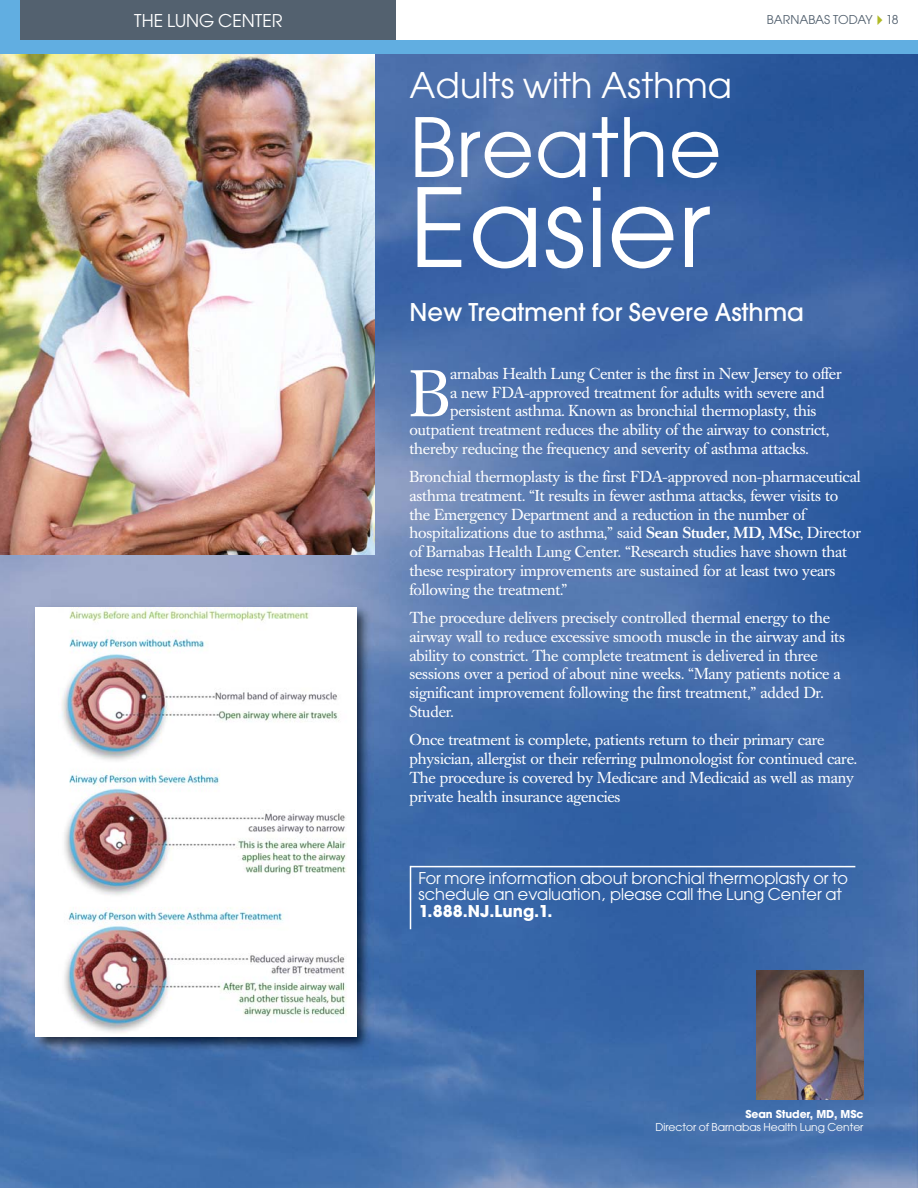
<style>
.page{position:relative;width:918px;height:1188px;background:#fff}
.page>*{position:absolute;margin:0;border:0;box-sizing:border-box;transform-origin:0 0}
.t1{font:120px "Avant Garde";letter-spacing:.01em;color:#fff}
.t2{font:90px "Avant Garde";letter-spacing:.01em;color:#fff}
.t3{font:65.25px "Caslon Book BE";color:#fff}
.t4{font:39px "Avant Garde";letter-spacing:.01em;color:#fff}
.t5{font:27px "Avant Garde Mdm";color:#fff}
.t6{font:19.5px "Avant Garde";color:#fff}
.t7{font:18px/16.5px "Avant Garde";color:#fff}
.t8{font:18px "Avant Garde Bld";color:#fff}
.t9{font:15.75px/18.8px "Caslon Book BE";letter-spacing:-.01em;color:#fff}
.t10{font:13.5px "Avant Garde";color:#53616f}
.t11{font:12px "Avant Garde";color:#fff}
.t12{font:12px "Avant Garde Bld";letter-spacing:-.01em;color:#fff}
.s1{font-weight:500}
</style>
<div class="page">
<img style="left:0;top:54px;width:918px;height:1134px">
<img style="left:29px;top:590px;width:349px;height:469px">
<img style="left:36px;top:607px;width:321px;height:430px">
<div style="left:18px;top:0;width:378px;height:40px;background:#53616f"></div>
<div style="left:0;top:0;width:19px;height:40px;background:#61aee1"></div>
<img style="left:0;top:54px;width:374px;height:500px">
<img style="left:913px;top:530px;width:5px;height:658px">
<hr style="left:411px;top:866px;width:444px;height:1px;background:#fff">
<hr style="left:410px;top:866px;width:1px;height:63px;background:#fff">
<img style="left:756px;top:970px;width:108px;height:130px">
<div style="left:0;top:40px;width:918px;height:14px;background:#61aee1"></div>
<p class="t6" style="left:134px;top:14px;width:150px">THE LUNG CENTER</p>
<p class="t10" style="left:767px;top:15px;width:133px">BARNABAS TODAY 18</p>
<h3 class="t4" style="left:410px;top:72px;width:324px">Adults with Asthma</h3>
<h2 class="t2" style="left:410px;top:117px;width:314px">Breathe</h2>
<h1 class="t1" style="left:410px;top:187px;width:303px">Easier</h1>
<h3 class="t5" style="left:410px;top:303px;width:396px">New Treatment for Severe Asthma</h3>
<h3 class="t3" style="left:410px;top:367px;width:42px">B</h3>
<p class="t9" style="left:450px;top:366px;width:393px">arnabas Health Lung Center is the first in New Jersey to offer</p>
<p class="t9" style="left:450px;top:384px;width:376px">a new FDA-approved treatment for adults with severe and</p>
<p class="t9" style="left:450px;top:403px;width:368px">persistent asthma. Known as bronchial thermoplasty, this</p>
<p class="t9" style="left:410px;top:422px;width:421px">outpatient treatment reduces the ability of the airway to constrict,</p>
<p class="t9" style="left:410px;top:441px;width:401px">thereby reducing the frequency and severity of asthma attacks.</p>
<p class="t9" style="left:410px;top:469px;width:453px">Bronchial thermoplasty is the first FDA-approved non-pharmaceutical asthma treatment. “It results in fewer asthma attacks, fewer visits to the Emergency Department and a reduction in the number of hospitalizations due to asthma,” said <span class="s1">Sean Studer, MD, MSc</span>, Director of Barnabas Health Lung Center. “Research studies have shown that these respiratory improvements are sustained for at least two years following the treatment.”</p>
<p class="t9" style="left:410px;top:610px;width:437px">The procedure delivers precisely controlled thermal energy to the airway wall to reduce excessive smooth muscle in the airway and its ability to constrict. The complete treatment is delivered in three sessions over a period of about nine weeks. “Many patients notice a significant improvement following the first treatment,” added Dr.<br>Studer.</p>
<p class="t9" style="left:410px;top:732px;width:449px">Once treatment is complete, patients return to their primary care physician, allergist or their referring pulmonologist for continued care.<br>The procedure is covered by Medicare and Medicaid as well as many private health insurance agencies</p>
<p class="t7" style="left:419px;top:871px;width:431px">For more information about bronchial thermoplasty or to schedule an evaluation, please call the Lung Center at</p>
<p class="t8" style="left:419px;top:905px;width:136px">1.888.NJ.Lung.1.</p>
<p class="t12" style="left:745px;top:1110px;width:120px">Sean Studer, MD, MSc</p>
<p class="t11" style="left:655px;top:1123px;width:210px">Director of Barnabas Health Lung Center</p>
</div>
